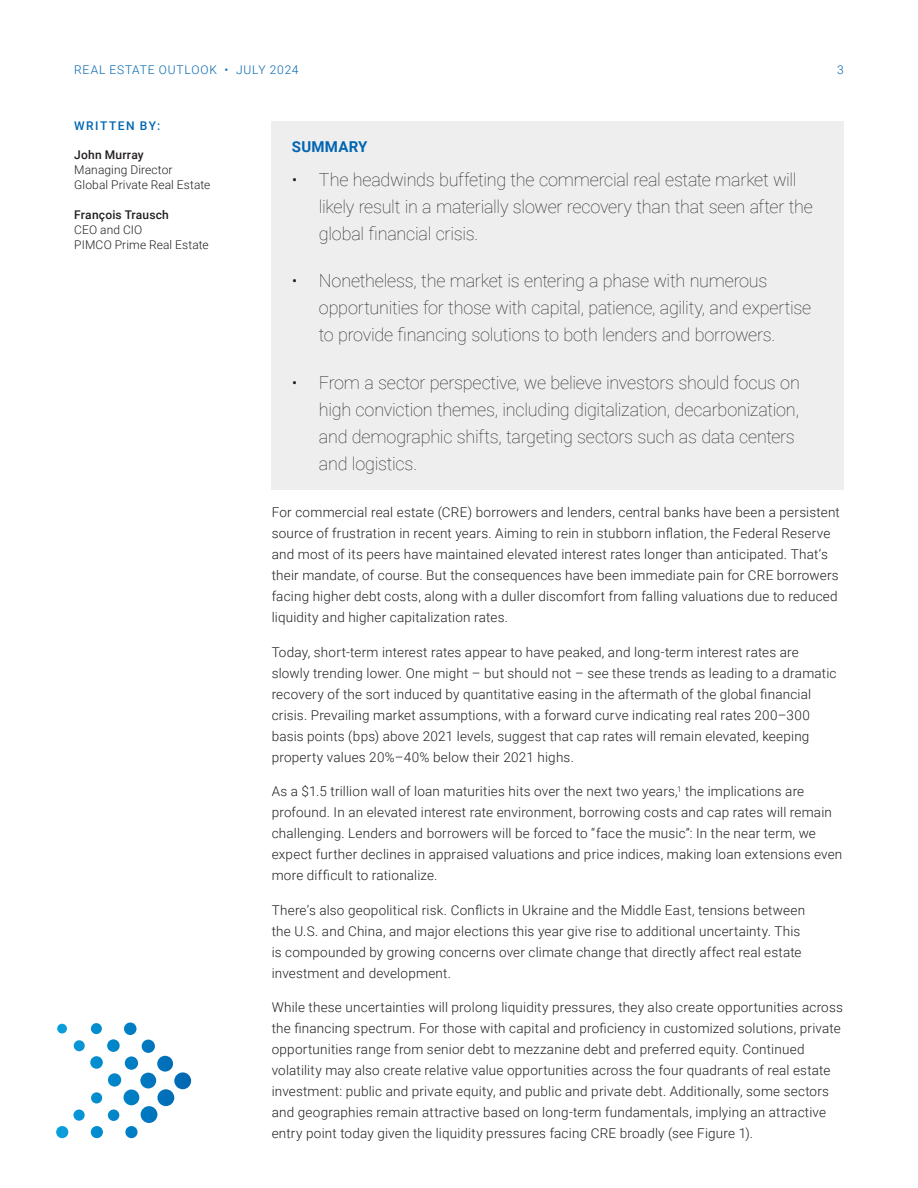
<style>
.page{position:relative;width:918px;height:1188px;background:#fff}
.page>*{position:absolute;margin:0;border:0;box-sizing:border-box;transform-origin:0 0}
.t1{font:100 18px/27px "Roboto";letter-spacing:-.015em;color:#231f20}
.Subhead_Rob_B_10_14{font:700 15px "Roboto";letter-spacing:.015em;color:#0165b1}
.Body_Copy_Rob_L_9_14{font:300 13.5px/21px "Roboto";letter-spacing:.015em;color:#231f20}
.Author_Title_Rob_L_8_10{font:300 12px "Roboto";letter-spacing:.01em;color:#231f20}
.t2{font:300 12px "Roboto";letter-spacing:.07em;color:#0165b1}
.Author_Name_Rob_M_8_10{font:500 12px "Roboto";letter-spacing:.02em;color:#231f20}
.Eyebrow_Rob_M_8_11{font:500 12px "Roboto";letter-spacing:.12em;color:#0165b1}
</style>
<div class="page">
<svg style="left:56px;top:1023px;width:135px;height:115px"></svg>
<div style="left:272px;top:122px;width:572px;height:368px;background:#eeeeef"></div>
<p class="t2" style="left:74px;top:61px;width:226px">REAL ESTATE OUTLOOK • JULY 2024</p>
<p class="t2" style="left:837px;top:61px;width:8px">3</p>
<p class="Eyebrow_Rob_M_8_11" style="left:74px;top:117px;width:88px">WRITTEN BY:</p>
<p class="Author_Name_Rob_M_8_10" style="left:74px;top:146px;width:71px">John Murray</p>
<p class="Author_Title_Rob_L_8_10" style="left:74px;top:161px;width:100px">Managing Director</p>
<p class="Author_Title_Rob_L_8_10" style="left:74px;top:176px;width:138px">Global Private Real Estate</p>
<p class="Author_Name_Rob_M_8_10" style="left:74px;top:206px;width:96px">François Trausch</p>
<p class="Author_Title_Rob_L_8_10" style="left:74px;top:221px;width:70px">CEO and CIO</p>
<p class="Author_Title_Rob_L_8_10" style="left:74px;top:236px;width:136px">PIMCO Prime Real Estate</p>
<p class="Subhead_Rob_B_10_14" style="left:292px;top:137px;width:77px">SUMMARY</p>
<p class="t1" style="left:319px;top:166px;width:496px;text-indent:-27px">• The headwinds buffeting the commercial real estate market will likely result in a materially slower recovery than that seen after the global financial crisis.</p>
<p class="t1" style="left:319px;top:267px;width:494px;text-indent:-27px">• Nonetheless, the market is entering a phase with numerous opportunities for those with capital, patience, agility, and expertise to provide financing solutions to both lenders and borrowers.</p>
<p class="t1" style="left:319px;top:368px;width:482px;text-indent:-27px">• From a sector perspective, we believe investors should focus on high conviction themes, including digitalization, decarbonization, and demographic shifts, targeting sectors such as data centers and logistics.</p>
<p class="Body_Copy_Rob_L_9_14" style="left:272px;top:501px;width:570px">For commercial real estate (CRE) borrowers and lenders, central banks have been a persistent source of frustration in recent years. Aiming to rein in stubborn inflation, the Federal Reserve and most of its peers have maintained elevated interest rates longer than anticipated. That’s their mandate, of course. But the consequences have been immediate pain for CRE borrowers facing higher debt costs, along with a duller discomfort from falling valuations due to reduced liquidity and higher capitalization rates.</p>
<p class="Body_Copy_Rob_L_9_14" style="left:272px;top:641px;width:566px">Today, short-term interest rates appear to have peaked, and long-term interest rates are slowly trending lower. One might – but should not – see these trends as leading to a dramatic recovery of the sort induced by quantitative easing in the aftermath of the global financial crisis. Prevailing market assumptions, with a forward curve indicating real rates 200–300 basis points (bps) above 2021 levels, suggest that cap rates will remain elevated, keeping property values 20%–40% below their 2021 highs.</p>
<p class="Body_Copy_Rob_L_9_14" style="left:272px;top:780px;width:572px">As a $1.5 trillion wall of loan maturities hits over the next two years,<sup>1</sup> the implications are profound. In an elevated interest rate environment, borrowing costs and cap rates will remain challenging. Lenders and borrowers will be forced to “face the music”: In the near term, we expect further declines in appraised valuations and price indices, making loan extensions even more difficult to rationalize.</p>
<p class="Body_Copy_Rob_L_9_14" style="left:272px;top:899px;width:535px">There’s also geopolitical risk. Conflicts in Ukraine and the Middle East, tensions between the U.S. and China, and major elections this year give rise to additional uncertainty. This is compounded by growing concerns over climate change that directly affect real estate investment and development.</p>
<p class="Body_Copy_Rob_L_9_14" style="left:272px;top:996px;width:573px">While these uncertainties will prolong liquidity pressures, they also create opportunities across the financing spectrum. For those with capital and proficiency in customized solutions, private opportunities range from senior debt to mezzanine debt and preferred equity. Continued volatility may also create relative value opportunities across the four quadrants of real estate investment: public and private equity, and public and private debt. Additionally, some sectors and geographies remain attractive based on long-term fundamentals, implying an attractive entry point today given the liquidity pressures facing CRE broadly (see Figure 1).</p>
</div>
